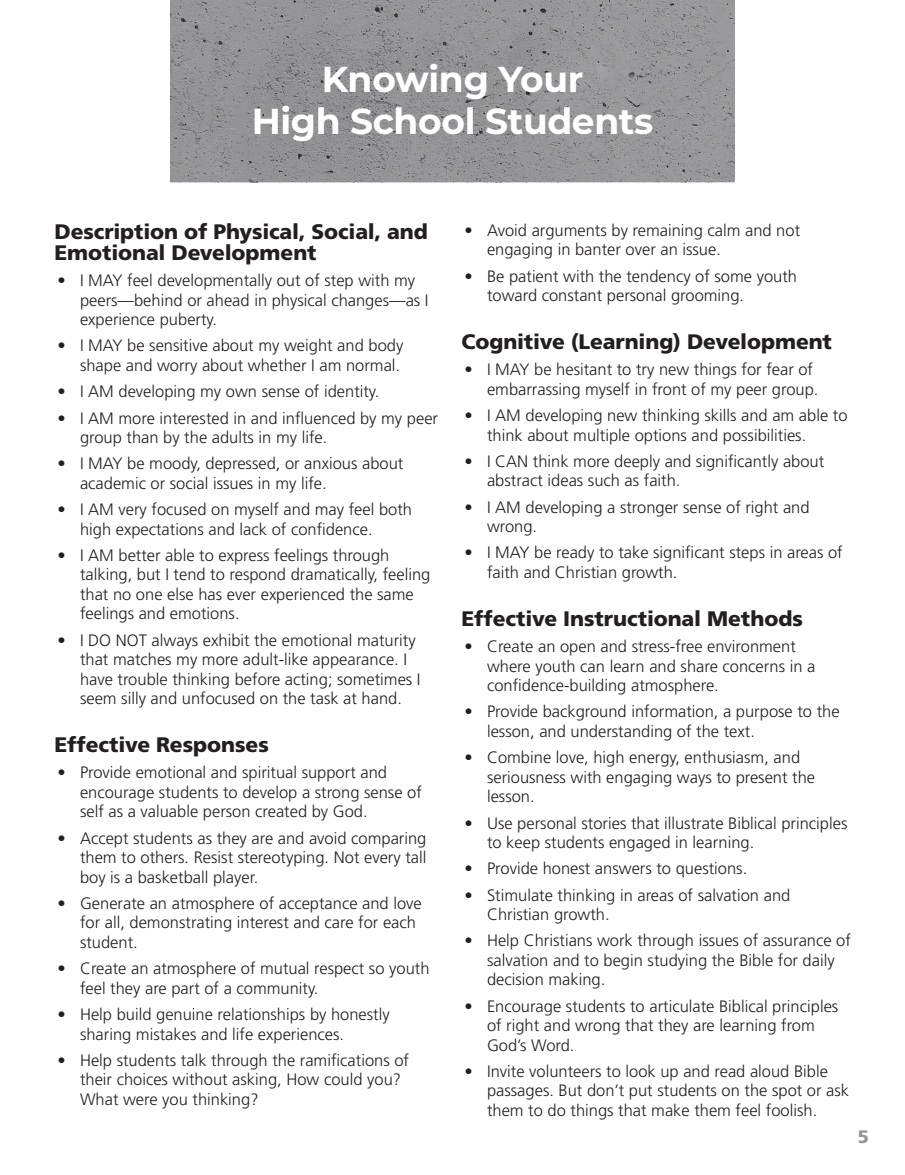
<style>
.page{position:relative;width:905px;height:1175px;background:#fff}
.page>*{position:absolute;margin:0;border:0;box-sizing:border-box;transform-origin:0 0}
.FM_Title{font:700 36px/42px "Montserrat";letter-spacing:-.01em;color:#fff;text-align:center}
.FM_Heading_FL{font:900 21px/21px "Frutiger LT Std";letter-spacing:-.005em;color:#231f20}
.Running_footer_LEFT{font:900 18px "Frutiger LT Std";color:#939598}
.t1{font:300 16.5px/19.5px "Frutiger LT Std";color:#231f20}
</style>
<div class="page">
<svg style="left:170px;top:0;width:564px;height:182px;fill:#959496"></svg>
<p class="FM_Title" style="left:252px;top:56px;width:403px">Knowing Your<br>High School Students</p>
<p class="FM_Heading_FL" style="left:54px;top:221px;width:375px">Description of Physical, Social, and<br>Emotional Development</p>
<p class="t1" style="left:80px;top:271px;width:350px;text-indent:-22px">• I MAY feel developmentally out of step with my peers—behind or ahead in physical changes—as I experience puberty.</p>
<p class="t1" style="left:57px;top:336px;width:347px;text-align:right">• I MAY be sensitive about my weight and body shape and worry about whether I am normal.</p>
<p class="t1" style="left:57px;top:382px;width:323px">• I AM developing my own sense of identity.</p>
<p class="t1" style="left:80px;top:408px;width:359px;text-indent:-22px">• I AM more interested in and influenced by my peer group than by the adults in my life.</p>
<p class="t1" style="left:80px;top:454px;width:325px;text-indent:-22px">• I MAY be moody, depressed, or anxious about academic or social issues in my life.</p>
<p class="t1" style="left:80px;top:500px;width:333px;text-indent:-22px">• I AM very focused on myself and may feel both high expectations and lack of confidence.</p>
<p class="t1" style="left:80px;top:545px;width:352px;text-indent:-22px">• I AM better able to express feelings through talking, but I tend to respond dramatically, feeling that no one else has ever experienced the same feelings and emotions.</p>
<p class="t1" style="left:80px;top:630px;width:342px;text-indent:-22px">• I DO NOT always exhibit the emotional maturity that matches my more adult-like appearance. I have trouble thinking before acting; sometimes I seem silly and unfocused on the task at hand.</p>
<p class="FM_Heading_FL" style="left:54px;top:734px;width:216px">Effective Responses</p>
<p class="t1" style="left:80px;top:763px;width:343px;text-indent:-22px">• Provide emotional and spiritual support and encourage students to develop a strong sense of self as a valuable person created by God.</p>
<p class="t1" style="left:80px;top:828px;width:348px;text-align:justify;text-indent:-22px">• Accept students as they are and avoid comparing them to others. Resist stereotyping. Not every tall boy is a basketball player.</p>
<p class="t1" style="left:80px;top:893px;width:343px;text-indent:-22px">• Generate an atmosphere of acceptance and love for all, demonstrating interest and care for each student.</p>
<p class="t1" style="left:80px;top:959px;width:351px;text-indent:-22px">• Create an atmosphere of mutual respect so youth feel they are part of a community.</p>
<p class="t1" style="left:80px;top:1004px;width:311px;text-indent:-22px">• Help build genuine relationships by honestly sharing mistakes and life experiences.</p>
<p class="t1" style="left:80px;top:1050px;width:330px;text-indent:-22px">• Help students talk through the ramifications of their choices without asking, How could you?<br>What were you thinking?</p>
<p class="t1" style="left:487px;top:220px;width:314px;text-indent:-22px">• Avoid arguments by remaining calm and not engaging in banter over an issue.</p>
<p class="t1" style="left:487px;top:266px;width:311px;text-indent:-22px">• Be patient with the tendency of some youth toward constant personal grooming.</p>
<p class="FM_Heading_FL" style="left:461px;top:331px;width:372px">Cognitive (Learning) Development</p>
<p class="t1" style="left:487px;top:360px;width:333px;text-indent:-22px">• I MAY be hesitant to try new things for fear of embarrassing myself in front of my peer group.</p>
<p class="t1" style="left:487px;top:406px;width:362px;text-indent:-22px">• I AM developing new thinking skills and am able to think about multiple options and possibilities.</p>
<p class="t1" style="left:487px;top:451px;width:339px;text-indent:-22px">• I CAN think more deeply and significantly about abstract ideas such as faith.</p>
<p class="t1" style="left:487px;top:497px;width:324px;text-indent:-22px">• I AM developing a stronger sense of right and wrong.</p>
<p class="t1" style="left:487px;top:543px;width:357px;text-indent:-22px">• I MAY be ready to take significant steps in areas of faith and Christian growth.</p>
<p class="FM_Heading_FL" style="left:461px;top:608px;width:343px">Effective Instructional Methods</p>
<p class="t1" style="left:487px;top:637px;width:330px;text-indent:-22px">• Create an open and stress-free environment where youth can learn and share concerns in a confidence-building atmosphere.</p>
<p class="t1" style="left:487px;top:702px;width:354px;text-indent:-22px">• Provide background information, a purpose to the lesson, and understanding of the text.</p>
<p class="t1" style="left:487px;top:748px;width:329px;text-indent:-22px">• Combine love, high energy, enthusiasm, and seriousness with engaging ways to present the lesson.</p>
<p class="t1" style="left:487px;top:813px;width:362px;text-indent:-22px">• Use personal stories that illustrate Biblical principles to keep students engaged in learning.</p>
<p class="t1" style="left:464px;top:859px;width:284px">• Provide honest answers to questions.</p>
<p class="t1" style="left:487px;top:885px;width:305px;text-indent:-22px">• Stimulate thinking in areas of salvation and<br>Christian growth.</p>
<p class="t1" style="left:487px;top:931px;width:365px;text-indent:-22px">• Help Christians work through issues of assurance of salvation and to begin studying the Bible for daily decision making.</p>
<p class="t1" style="left:487px;top:996px;width:353px;text-indent:-22px">• Encourage students to articulate Biblical principles of right and wrong that they are learning from<br>God’s Word.</p>
<p class="t1" style="left:487px;top:1061px;width:363px;text-indent:-22px">• Invite volunteers to look up and read aloud Bible passages. But don’t put students on the spot or ask them to do things that make them feel foolish.</p>
<p class="Running_footer_LEFT" style="left:857px;top:1125px;width:13px">5</p>
</div>
